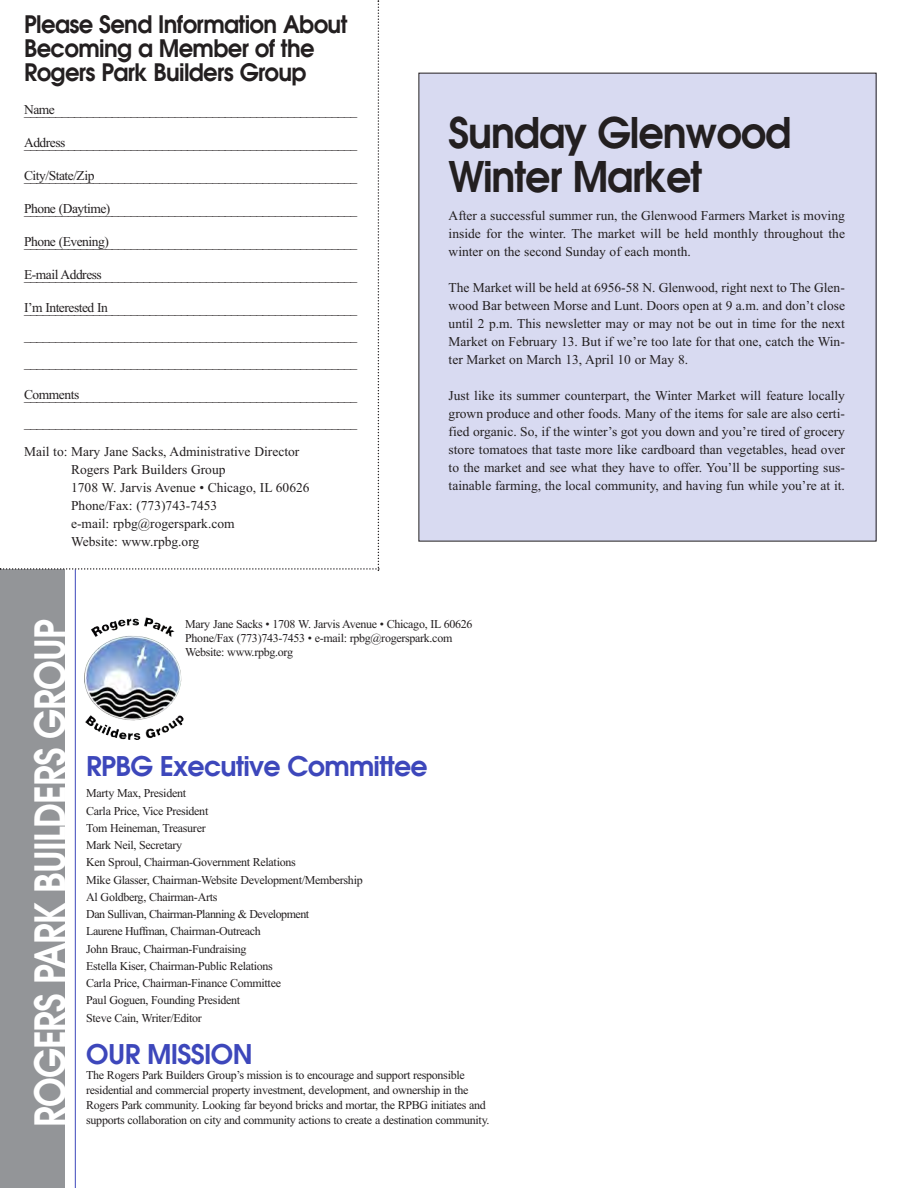
<style>
.page{position:relative;width:918px;height:1188px;background:#fff}
.page>*{position:absolute;margin:0;border:0;box-sizing:border-box;transform-origin:0 0}
.t1{font:600 42px/43.5px "Avant Garde";letter-spacing:-.03em;color:#231f20;scale:.95 1}
.t2{font:600 42px "Avant Garde";letter-spacing:-.03em;color:#fff;scale:.85 1}
.t3{font:600 27px "Avant Garde";letter-spacing:-.03em;color:#3d47bb}
.t4{font:600 24px/24px "Avant Garde";letter-spacing:-.03em;color:#231f20;scale:.95 1}
.t5{font:13.5px/18px "Times New Roman";color:#231f20;text-align:justify}
.t6{font:13.5px "Times New Roman";letter-spacing:-.035em;color:#231f20}
.t7{font:12px/17.2px "Times New Roman";letter-spacing:-.025em;color:#231f20}
</style>
<div class="page">
<hr style="left:75px;top:569px;width:1px;height:619px;background:#3d47bb">
<div style="left:0;top:570px;width:65px;height:618px;background:#939598"></div>
<img style="left:109px;top:617px;width:50px;height:14px">
<div style="left:419px;top:73px;width:457px;height:468px;background:#d8daf1"></div>
<svg style="left:0;top:0;width:380px;height:571px"></svg>
<h3 class="t4" style="left:24px;top:13px;width:342px">Please Send Information About<br>Becoming a Member of the<br>Rogers Park Builders Group</h3>
<p class="t5" style="left:24px;top:100px;width:32px">Name</p>
<p class="t5" style="left:24px;top:102px;width:335px">_____________________________________________________</p>
<p class="t6" style="left:24px;top:134px;width:43px">Address</p>
<p class="t5" style="left:24px;top:135px;width:335px">_____________________________________________________</p>
<p class="t6" style="left:24px;top:167px;width:72px">City/State/Zip</p>
<p class="t5" style="left:24px;top:168px;width:335px">_____________________________________________________</p>
<p class="t5" style="left:24px;top:201px;width:335px">P_____________________________________________________</p>
<p class="t6" style="left:31px;top:200px;width:81px">hone (Daytime)</p>
<p class="t6" style="left:24px;top:233px;width:86px">Phone (Evening)</p>
<p class="t5" style="left:24px;top:234px;width:335px">_____________________________________________________</p>
<p class="t6" style="left:24px;top:266px;width:79px">E-mail Address</p>
<p class="t5" style="left:24px;top:267px;width:335px">_____________________________________________________</p>
<p class="t6" style="left:24px;top:299px;width:85px">I’m Interested In</p>
<p class="t5" style="left:24px;top:295px;width:335px;line-height:27px">_____________________________________________________ _____________________________________________________ _____________________________________________________</p>
<p class="t6" style="left:24px;top:386px;width:57px">Comments</p>
<p class="t5" style="left:24px;top:382px;width:335px;line-height:27px">_____________________________________________________ _____________________________________________________</p>
<p class="t5" style="left:71px;top:442px;width:240px;text-align:left;text-indent:-47px">Mail to: Mary Jane Sacks, Administrative Director Rogers Park Builders Group<br>1708 W. Jarvis Avenue • Chicago, IL 60626<br>Phone/Fax: (773)743-7453<br>e-mail: rpbg@rogerspark.com<br>Website: www.rpbg.org</p>
<h1 class="t1" style="left:449px;top:112px;width:363px">Sunday Glenwood<br>Winter Market</h1>
<p class="t5" style="left:449px;top:206px;width:398px">After a successful summer run, the Glenwood Farmers Market is moving inside for the winter. The market will be held monthly throughout the winter on the second Sunday of each month.</p>
<p class="t5" style="left:449px;top:278px;width:398px">The Market will be held at 6956-58 N. Glenwood, right next to The Glen&shy;wood Bar between Morse and Lunt. Doors open at 9 a.m. and don’t close until 2 p.m. This newsletter may or may not be out in time for the next Market on February 13. But if we’re too late for that one, catch the Win&shy;ter Market on March 13, April 10 or May 8.</p>
<p class="t5" style="left:449px;top:386px;width:398px">Just like its summer counterpart, the Winter Market will feature locally grown produce and other foods. Many of the items for sale are also certi&shy;fied organic. So, if the winter’s got you down and you’re tired of grocery store tomatoes that taste more like cardboard than vegetables, head over to the market and see what they have to offer. You’ll be supporting sus&shy;tainable farming, the local community, and having fun while you’re at it.</p>
<h1 class="t2" style="left:27px;top:1127px;width:599px;rotate:-90deg">ROGERS PARK BUILDERS GROUP</h1>
<p class="t7" style="left:185px;top:616px;width:289px;line-height:14.4px">Mary Jane Sacks • 1708 W. Jarvis Avenue • Chicago, IL 60626<br>Phone/Fax (773)743-7453 • e-mail: rpbg@rogerspark.com<br>Website: www.rpbg.org</p>
<h2 class="t3" style="left:86px;top:751px;width:343px">RPBG Executive Committee</h2>
<p class="t7" style="left:86px;top:785px;width:278px">Marty Max, President<br>Carla Price, Vice President<br>Tom Heineman, Treasurer<br>Mark Neil, Secretary<br>Ken Sproul, Chairman-Government Relations<br>Mike Glasser, Chairman-Website Development/Membership Al Goldberg, Chairman-Arts<br>Dan Sullivan, Chairman-Planning &amp; Development<br>Laurene Huffman, Chairman-Outreach<br>John Brauc, Chairman-Fundraising<br>Estella Kiser, Chairman-Public Relations<br>Carla Price, Chairman-Finance Committee<br>Paul Goguen, Founding President<br>Steve Cain, Writer/Editor</p>
<h2 class="t3" style="left:86px;top:1039px;width:168px">OUR MISSION</h2>
<p class="t7" style="left:86px;top:1067px;width:405px;line-height:15px">The Rogers Park Builders Group’s mission is to encourage and support responsible residential and commercial property investment, development, and ownership in the Rogers Park community. Looking far beyond bricks and mortar, the RPBG initiates and supports collaboration on city and community actions to create a destination community.</p>
</div>
